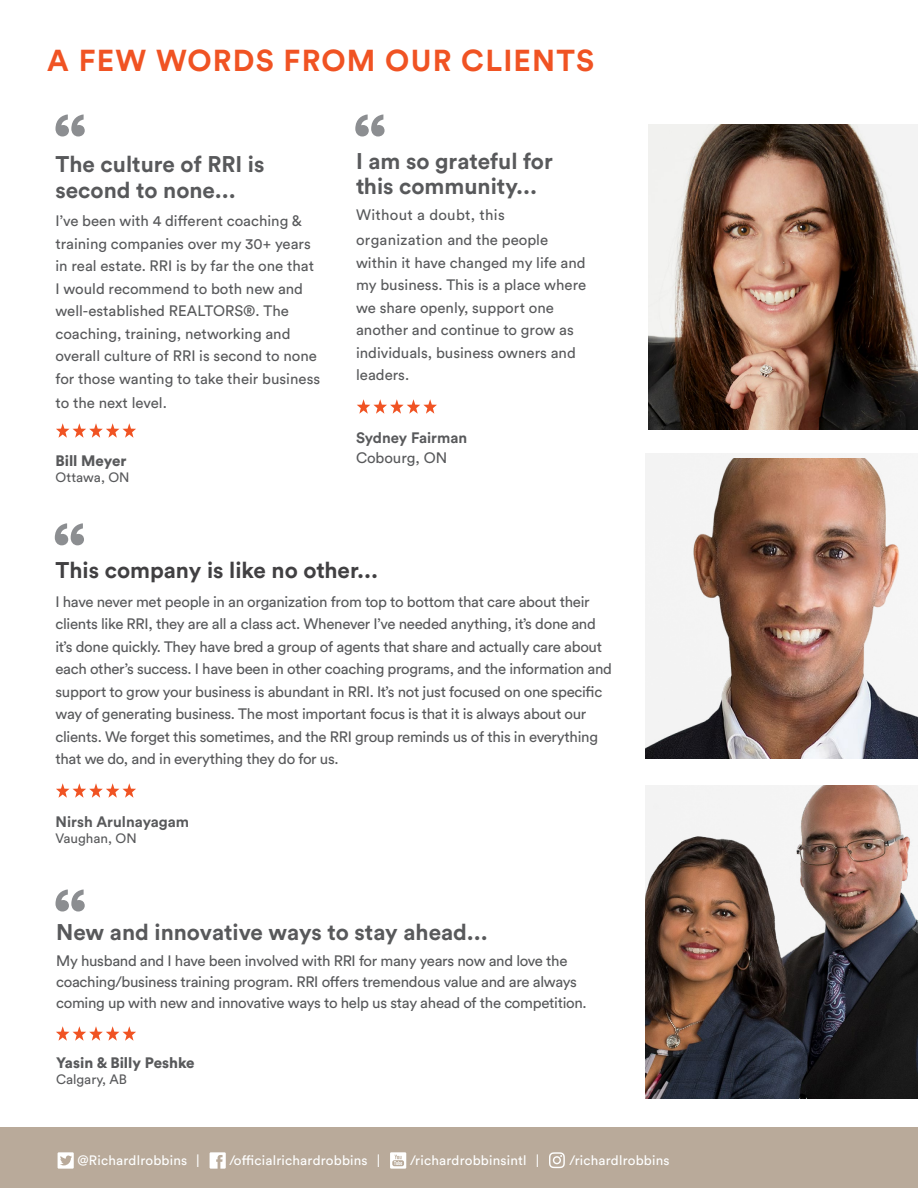
<style>
.page{position:relative;width:918px;height:1188px;background:#fff}
.page>*{position:absolute;margin:0;border:0;box-sizing:border-box;transform-origin:0 0}
.t1{font:700 30px "Circular Std";letter-spacing:.04em;color:#f05323}
.t2{font:700 22.5px/25.5px "Circular Std";color:#58595b}
.t3{font:700 22.5px "Circular Std";color:#414042}
.t4{font:15px/22.5px "Circular Std";letter-spacing:-.02em;color:#58595b}
.t5{font:15px/22.5px "Circular Std";color:#58595b}
.t6{font:15px/25.5px "Circular Std";letter-spacing:.02em;color:#58595b}
.t7{font:700 15px "Circular Std";color:#58595b}
.t8{font:900 15px "Circular Std";color:#58595b}
.t9{font:13.5px "Circular Std";letter-spacing:.015em;color:#fff}
.t10{font:13.5px "Circular Std";color:#58595b}
</style>
<div class="page">
<hr style="left:0;top:0;width:1px;height:540px;background:#58595b">
<div style="left:0;top:1128px;width:918px;height:60px;background:#b9aa9a"></div>
<svg style="left:58px;top:1152px;width:16px;height:17px"></svg>
<svg style="left:210px;top:1152px;width:16px;height:17px"></svg>
<svg style="left:390px;top:1152px;width:16px;height:17px"></svg>
<svg style="left:549px;top:1152px;width:16px;height:16px"></svg>
<svg style="left:56px;top:423px;width:80px;height:15px"></svg>
<svg style="left:357px;top:399px;width:80px;height:15px"></svg>
<svg style="left:56px;top:783px;width:80px;height:15px"></svg>
<svg style="left:56px;top:1026px;width:80px;height:15px"></svg>
<svg style="left:55px;top:523px;width:29px;height:22px"></svg>
<svg style="left:56px;top:890px;width:29px;height:22px"></svg>
<svg style="left:56px;top:114px;width:29px;height:23px"></svg>
<svg style="left:355px;top:114px;width:30px;height:23px"></svg>
<img style="left:648px;top:124px;width:270px;height:305px">
<img style="left:646px;top:458px;width:272px;height:300px">
<img style="left:646px;top:786px;width:272px;height:313px">
<h1 class="t1" style="left:47px;top:41px;width:549px">A FEW WORDS FROM OUR CLIENTS</h1>
<h2 class="t2" style="left:56px;top:151px;width:210px">The culture of RRI is second to none...</h2>
<p class="t5" style="left:56px;top:210px;width:266px">I’ve been with 4 different coaching &amp; training companies over my 30+ years in real estate. RRI is by far the one that I would recommend to both new and well-established REALTORS®. The coaching, training, networking and overall culture of RRI is second to none for those wanting to take their business</p>
<p class="t5" style="left:56px;top:391px;width:113px">to the next level.</p>
<p class="t8" style="left:56px;top:450px;width:73px">Bill Meyer</p>
<p class="t10" style="left:56px;top:469px;width:75px">Ottawa, ON</p>
<h2 class="t2" style="left:356px;top:148px;width:198px">I am so grateful for this community...</h2>
<p class="t6" style="left:356px;top:202px;width:194px">Without a doubt, this organization and the people</p>
<p class="t5" style="left:356px;top:251px;width:232px">within it have changed my life and my business. This is a place where we share openly, support one another and continue to grow as individuals, business owners and leaders.</p>
<p class="t7" style="left:356px;top:428px;width:113px">Sydney Fairman</p>
<p class="t5" style="left:356px;top:446px;width:93px">Cobourg, ON</p>
<h2 class="t3" style="left:56px;top:556px;width:324px">This company is like no other...</h2>
<p class="t4" style="left:56px;top:590px;width:558px">I have never met people in an organization from top to bottom that care about their clients like RRI, they are all a class act. Whenever I’ve needed anything, it’s done and it’s done quickly. They have bred a group of agents that share and actually care about each other’s success. I have been in other coaching programs, and the information and support to grow your business is abundant in RRI. It’s not just focused on one specific way of generating business. The most important focus is that it is always about our clients. We forget this sometimes, and the RRI group reminds us of this in everything that we do, and in everything they do for us.</p>
<p class="t7" style="left:56px;top:812px;width:135px">Nirsh Arulnayagam</p>
<p class="t10" style="left:56px;top:830px;width:83px">Vaughan, ON</p>
<h2 class="t2" style="left:56px;top:919px;width:433px">New and innovative ways to stay ahead...</h2>
<p class="t4" style="left:56px;top:950px;width:532px;line-height:21px">My husband and I have been involved with RRI for many years now and love the coaching/business training program. RRI offers tremendous value and are always coming up with new and innovative ways to help us stay ahead of the competition.</p>
<p class="t8" style="left:56px;top:1052px;width:140px">Yasin &amp; Billy Peshke</p>
<p class="t10" style="left:56px;top:1071px;width:72px">Calgary, AB</p>
<p class="t9" style="left:78px;top:1152px;width:124px">@Richardlrobbins |</p>
<p class="t9" style="left:230px;top:1152px;width:152px">/officialrichardrobbins |</p>
<p class="t9" style="left:410px;top:1152px;width:131px">/richardrobbinsintl |</p>
<p class="t9" style="left:569px;top:1152px;width:102px">/richardlrobbins</p>
</div>
